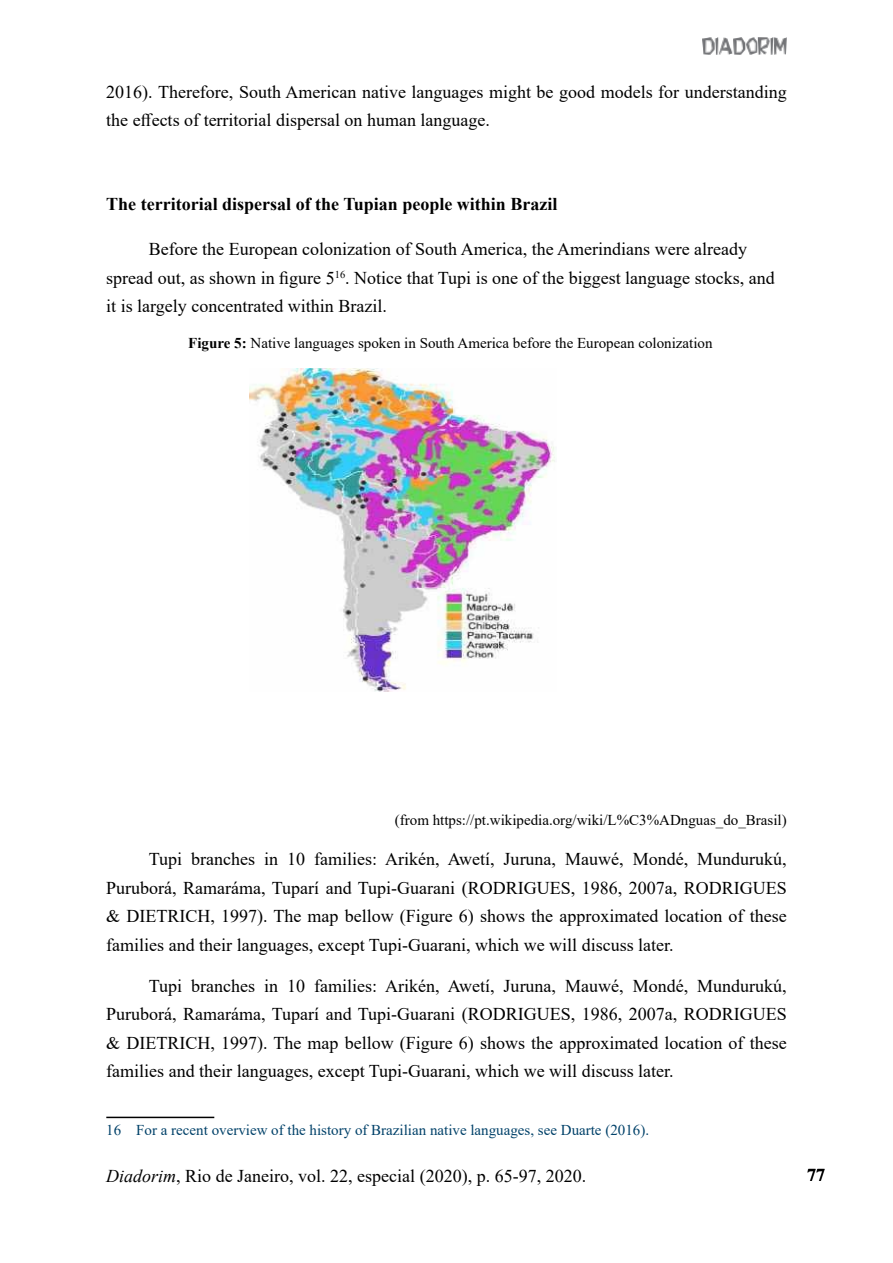
<style>
.page{position:relative;width:893px;height:1263px;background:#fff}
.page>*{position:absolute;margin:0;border:0;box-sizing:border-box;transform-origin:0 0}
.t1{font:18px/28.5px "Times New Roman";color:#000}
.t2{font:700 18px "Times New Roman";color:#000}
.t3{font:15px "Times New Roman";color:#000}
.t4{font:15px "Times New Roman";color:#004169}
.s1{font-weight:700}
.s2{font-style:italic}
</style>
<div class="page">
<img style="left:702px;top:37px;width:85px;height:18px">
<img style="left:250px;top:369px;width:305px;height:323px">
<hr style="left:106px;top:1117px;width:108px;height:1px;background:#000">
<p class="t1" style="left:106px;top:77px;width:682px">2016). Therefore, South American native languages might be good models for understanding the effects of territorial dispersal on human language.</p>
<p class="t2" style="left:106px;top:191px;width:453px">The territorial dispersal of the Tupian people within Brazil</p>
<p class="t1" style="left:106px;top:234px;width:670px;text-indent:43px">Before the European colonization of South America, the Amerindians were already spread out, as shown in figure 5<sup>16</sup>. Notice that Tupi is one of the biggest language stocks, and it is largely concentrated within Brazil.</p>
<p class="t3" style="left:188px;top:332px;width:526px"><span class="s1">Figure 5:</span> Native languages spoken in South America before the European colonization</p>
<p class="t3" style="left:395px;top:809px;width:393px">(from https://pt.wikipedia.org/wiki/L%C3%ADnguas_do_Brasil)</p>
<p class="t1" style="left:106px;top:844px;width:682px;text-align:justify;text-indent:43px">Tupi branches in 10 families: Arikén, Awetí, Juruna, Mauwé, Mondé, Mundurukú, Puruborá, Ramaráma, Tuparí and Tupi-Guarani (RODRIGUES, 1986, 2007a, RODRIGUES &amp; DIETRICH, 1997). The map bellow (Figure 6) shows the approximated location of these families and their languages, except Tupi-Guarani, which we will discuss later.</p>
<p class="t1" style="left:106px;top:971px;width:682px;text-align:justify;text-indent:43px">Tupi branches in 10 families: Arikén, Awetí, Juruna, Mauwé, Mondé, Mundurukú, Puruborá, Ramaráma, Tuparí and Tupi-Guarani (RODRIGUES, 1986, 2007a, RODRIGUES &amp; DIETRICH, 1997). The map bellow (Figure 6) shows the approximated location of these families and their languages, except Tupi-Guarani, which we will discuss later.</p>
<p class="t4" style="left:106px;top:1120px;width:544px">16 For a recent overview of the history of Brazilian native languages, see Duarte (2016).</p>
<p class="t1" style="left:106px;top:1161px;width:481px"><span class="s2">Diadorim</span>, Rio de Janeiro, vol. 22, especial (2020), p. 65-97, 2020.</p>
<p class="t2" style="left:807px;top:1162px;width:19px">77</p>
</div>
